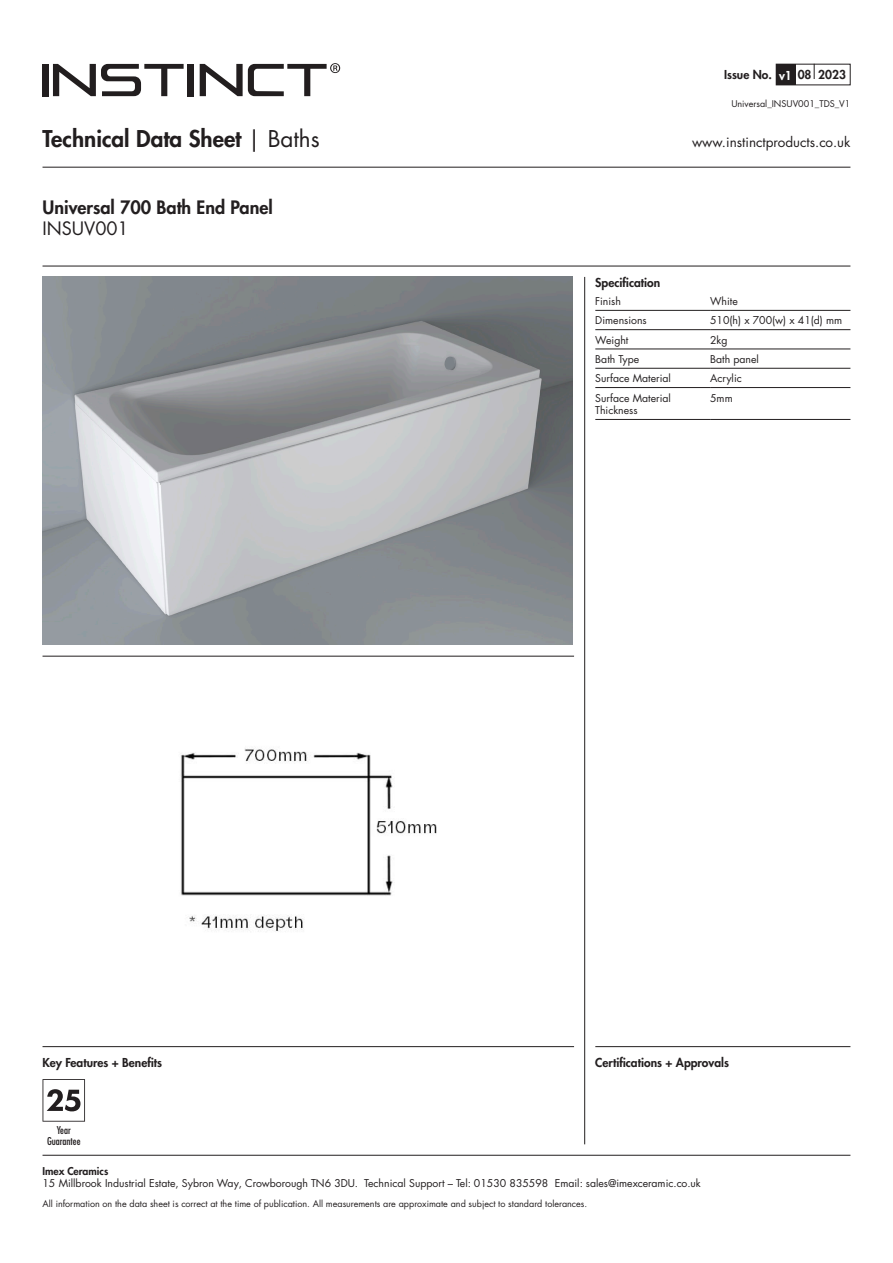
<style>
.page{position:relative;width:893px;height:1263px;background:#fff}
.page>*{position:absolute;margin:0;border:0;box-sizing:border-box;transform-origin:0 0}
.t1{font:800 22.5px "Futura LT Pro";color:#221e1f}
.t2{font:800 18px "Futura LT Pro";color:#231f20}
.t3{font:18px "Futura LT Pro";color:#231f20}
.t4{font:13.5px "Futura LT Pro";color:#221e1f}
.t5{font:800 12px "Futura LT Pro";color:#231f20}
.t6{font:800 12px "Futura LT Pro";color:#fff}
.t7{font:10.5px "Futura LT Pro";color:#231f20}
.t8{font:500 condensed 10.5px "Futura LT Pro";color:#231f20}
.t9{font:800 10.5px "Futura LT Pro";color:#231f20}
.t10{font:9px "Futura LT Pro";color:#231f20}
.t11{font:9px "Futura LT Pro";color:#221e1f}
.s1{font-weight:400}
</style>
<div class="page">
<div style="left:43px;top:64px;width:6px;height:32px;background:#221e1f"></div>
<div style="left:188px;top:64px;width:6px;height:32px;background:#221e1f"></div>
<svg style="left:200px;top:63px;width:140px;height:33px"></svg>
<svg style="left:53px;top:64px;width:131px;height:32px"></svg>
<div style="left:776px;top:64px;width:19px;height:21px;background:#231f20"></div>
<svg style="left:814px;top:64px;width:1px;height:15px"></svg>
<hr style="left:43px;top:1155px;width:807px;height:1px;background:#221e1f">
<hr style="left:43px;top:1046px;width:531px;height:1px;background:#221e1f">
<hr style="left:595px;top:1046px;width:255px;height:1px;background:#221e1f">
<hr style="left:43px;top:656px;width:531px;height:1px;background:#221e1f">
<hr style="left:43px;top:167px;width:807px;height:1px;background:#221e1f">
<hr style="left:43px;top:266px;width:807px;height:1px;background:#221e1f">
<hr style="left:584px;top:277px;width:1px;height:867px;background:#221e1f">
<svg style="left:43px;top:1079px;width:42px;height:42px"></svg>
<hr style="left:595px;top:310px;width:115px;height:1px;background:#231f20">
<hr style="left:710px;top:310px;width:140px;height:1px;background:#231f20">
<hr style="left:595px;top:329px;width:115px;height:1px;background:#231f20">
<hr style="left:710px;top:329px;width:140px;height:1px;background:#231f20">
<hr style="left:595px;top:349px;width:115px;height:1px;background:#231f20">
<hr style="left:710px;top:349px;width:140px;height:1px;background:#231f20">
<hr style="left:595px;top:368px;width:115px;height:1px;background:#231f20">
<hr style="left:710px;top:368px;width:140px;height:1px;background:#231f20">
<hr style="left:595px;top:387px;width:115px;height:1px;background:#231f20">
<hr style="left:710px;top:387px;width:140px;height:1px;background:#231f20">
<hr style="left:595px;top:419px;width:115px;height:1px;background:#231f20">
<hr style="left:710px;top:419px;width:140px;height:1px;background:#231f20">
<img style="left:180px;top:748px;width:257px;height:184px">
<img style="left:43px;top:276px;width:529px;height:368px">
<p class="t5" style="left:724px;top:66px;width:49px">Issue No.</p>
<p class="t6" style="left:779px;top:66px;width:14px">v1</p>
<p class="t5" style="left:798px;top:66px;width:15px">08</p>
<p class="t5" style="left:818px;top:66px;width:29px">2023</p>
<p class="t11" style="left:731px;top:98px;width:121px">Universal_INSUV001_TDS_V1</p>
<p class="t1" style="left:43px;top:122px;width:279px">Technical Data Sheet <span class="s1">| Baths</span></p>
<p class="t4" style="left:692px;top:132px;width:160px">www.instinctproducts.co.uk</p>
<p class="t2" style="left:43px;top:193px;width:232px">Universal 700 Bath End Panel</p>
<p class="t3" style="left:43px;top:216px;width:88px">INSUV001</p>
<p class="t5" style="left:595px;top:273px;width:66px">Specification</p>
<p class="t7" style="left:595px;top:294px;width:27px">Finish</p>
<p class="t7" style="left:710px;top:294px;width:29px">White</p>
<p class="t7" style="left:595px;top:313px;width:53px">Dimensions</p>
<p class="t7" style="left:710px;top:313px;width:134px">510(h) x 700(w) x 41(d) mm</p>
<p class="t7" style="left:595px;top:333px;width:35px">Weight</p>
<p class="t7" style="left:710px;top:333px;width:19px">2kg</p>
<p class="t7" style="left:595px;top:352px;width:45px">Bath Type</p>
<p class="t7" style="left:710px;top:352px;width:50px">Bath panel</p>
<p class="t7" style="left:595px;top:371px;width:77px">Surface Material</p>
<p class="t7" style="left:710px;top:371px;width:33px">Acrylic</p>
<p class="t7" style="left:595px;top:390px;width:77px">Surface Material</p>
<p class="t7" style="left:595px;top:403px;width:44px">Thickness</p>
<p class="t7" style="left:710px;top:390px;width:24px">5mm</p>
<p class="t5" style="left:43px;top:1053px;width:121px">Key Features + Benefits</p>
<p class="t5" style="left:595px;top:1053px;width:135px">Certifications + Approvals</p>
<p class="t8" style="left:57px;top:1123px;width:16px">Year</p>
<p class="t8" style="left:47px;top:1134px;width:35px">Guarantee</p>
<p class="t9" style="left:43px;top:1163px;width:67px">Imex Ceramics</p>
<p class="t7" style="left:43px;top:1176px;width:660px">15 Millbrook Industrial Estate, Sybron Way, Crowborough TN6 3DU. Technical Support – Tel: 01530 835598 Email: sales@imexceramic.co.uk</p>
<p class="t10" style="left:43px;top:1197px;width:546px">All information on the data sheet is correct at the time of publication. All measurements are approximate and subject to standard tolerances.</p>
</div>
